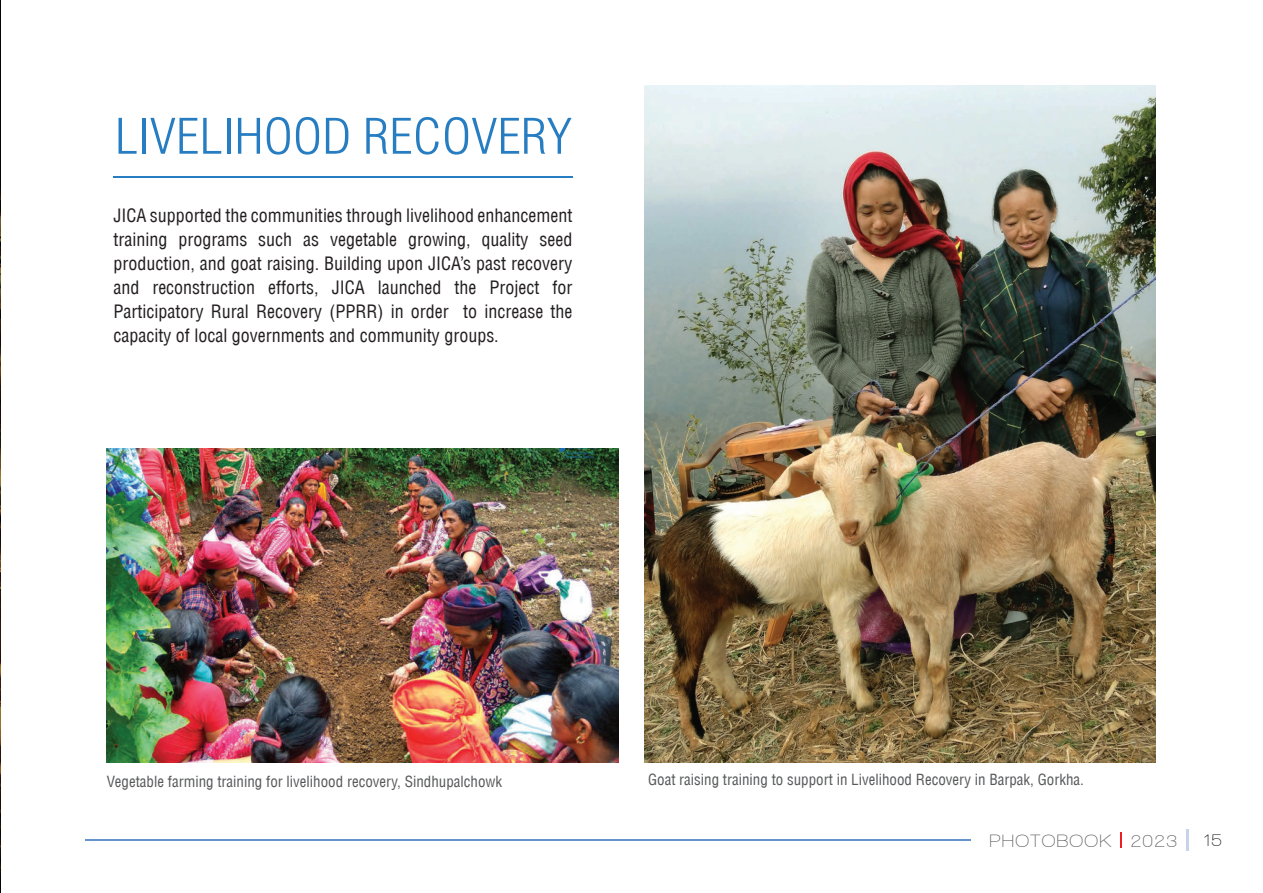
<style>
.page{position:relative;width:1263px;height:893px;background:#fff}
.page>*{position:absolute;margin:0;border:0;box-sizing:border-box;transform-origin:0 0}
.t1{font:300 condensed 47.85px "Helvetica LT";color:#277dc1;scale:1.1 1}
.t2{font:condensed 18px/24px "Helvetica LT";color:#231f20;text-align:justify}
.t3{font:600 18px "Walkway Upper";letter-spacing:.075em;color:#57585a}
.t4{font:600 18px "Walkway Upper";color:#231f20}
.t5{font:condensed 15px "Helvetica LT";color:#57585a}
</style>
<div class="page">
<hr style="left:1186px;top:829px;width:2px;height:21px;background:#c6d3eb">
<svg style="left:1121px;top:832px;width:1px;height:16px"></svg>
<hr style="left:85px;top:839px;width:886px;height:1px;background:#6794cd">
<img style="left:0;top:0;width:1px;height:893px">
<hr style="left:113px;top:177px;width:459px;height:1px;background:#277dc1">
<img style="left:107px;top:449px;width:512px;height:314px">
<img style="left:644px;top:85px;width:511px;height:678px">
<h1 class="t1" style="left:115px;top:107px;width:418px">LIVELIHOOD RECOVERY</h1>
<p class="t2" style="left:113px;top:203px;width:461px">JICA supported the communities through livelihood enhancement training programs such as vegetable growing, quality seed production, and goat raising. Building upon JICA’s past recovery and reconstruction efforts, JICA launched the Project for Participatory Rural Recovery (PPRR) in order to increase the capacity of local governments and community groups.</p>
<p class="t5" style="left:107px;top:772px;width:397px">Vegetable farming training for livelihood recovery, Sindhupalchowk</p>
<p class="t5" style="left:648px;top:770px;width:437px">Goat raising training to support in Livelihood Recovery in Barpak, Gorkha.</p>
<p class="t3" style="left:989px;top:831px;width:189px">PHOTOBOOK 2023</p>
<p class="t4" style="left:1203px;top:830px;width:21px">15</p>
</div>
